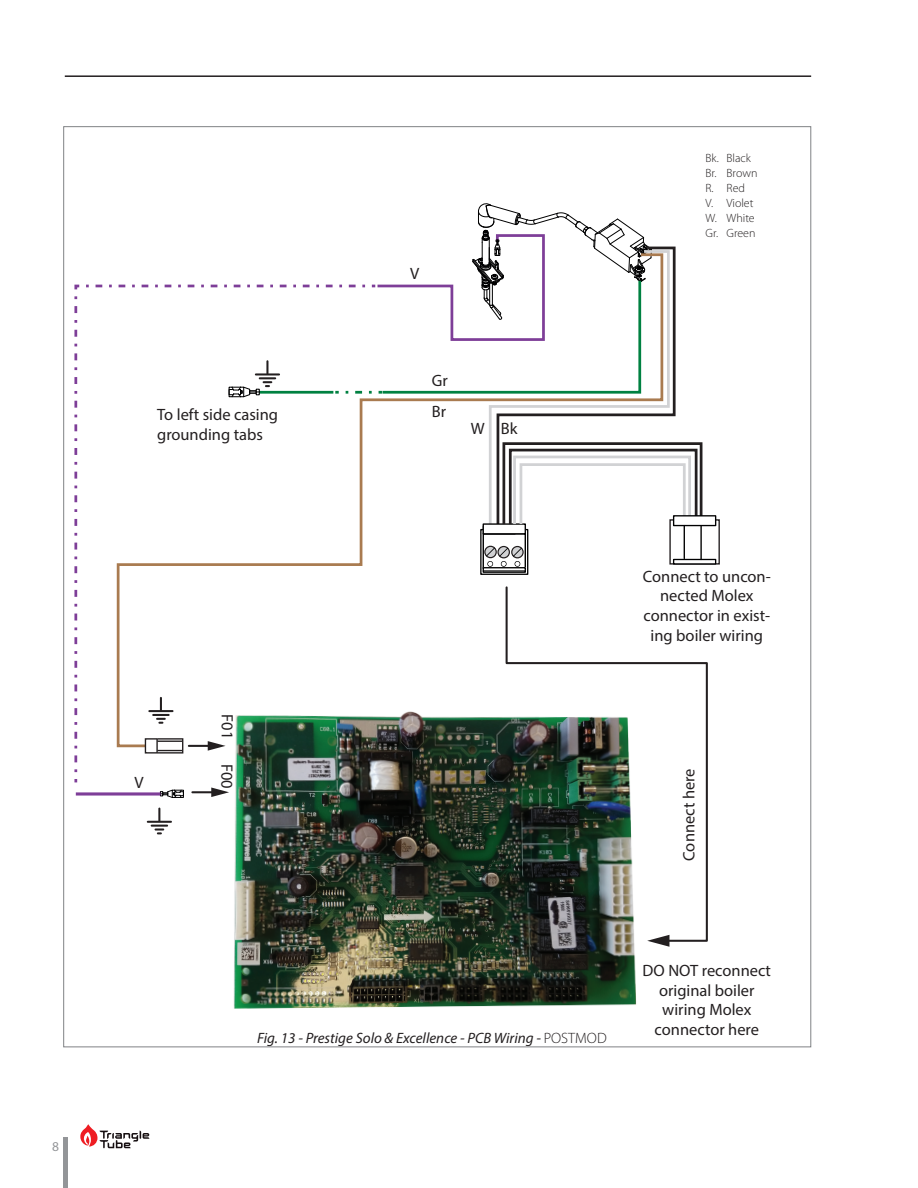
<style>
.page{position:relative;width:918px;height:1188px;background:#fff}
.page>*{position:absolute;margin:0;border:0;box-sizing:border-box;transform-origin:0 0}
.t1{font:16.5px/19.8px "Myriad Pro";color:#231f20}
.t2{font:italic 15px "Myriad Pro";color:#231f20}
.t3{font:13.5px "Myriad Pro";color:#939598}
.TEXT-_para_de_base{font:300 12px "Myriad Pro";color:#231f20}
.s1{font-weight:300;font-style:normal}
</style>
<div class="page">
<hr style="left:65px;top:75px;width:746px;height:2px;background:#231f20">
<div style="left:63px;top:1137px;width:5px;height:51px;background:#939598"></div>
<svg style="left:80px;top:1124px;width:69px;height:24px"></svg>
<div style="left:669px;top:519px;width:51px;height:46px;border:1px solid #231f20"></div>
<div style="left:673px;top:559px;width:43px;height:6px;border:1px solid #000001"></div>
<div style="left:674px;top:516px;width:42px;height:10px;background:#fff"></div>
<div style="left:673px;top:515px;width:43px;height:11px;border:1px solid #000001"></div>
<svg style="left:669px;top:662px;width:39px;height:281px"></svg>
<svg style="left:653px;top:935px;width:16px;height:12px"></svg>
<hr style="left:148px;top:821px;width:23px;height:2px;background:#231f20">
<svg style="left:152px;top:809px;width:15px;height:25px"></svg>
<svg style="left:74px;top:203px;width:630px;height:596px"></svg>
<img style="left:220px;top:698px;width:433px;height:311px">
<p class="t3" style="left:52px;top:1139px;width:8px">8</p>
<p class="t1" style="left:157px;top:404px;width:122px">To left side casing grounding tabs</p>
<p class="t1" style="left:410px;top:264px;width:11px">V</p>
<p class="t1" style="left:432px;top:364px;width:18px;line-height:31.3px">Gr<br>Br</p>
<p class="t1" style="left:471px;top:419px;width:48px">W Bk</p>
<p class="TEXT-_para_de_base" style="left:706px;top:151px;width:47px">Bk. Black</p>
<p class="TEXT-_para_de_base" style="left:706px;top:166px;width:53px">Br. Brown</p>
<p class="TEXT-_para_de_base" style="left:706px;top:181px;width:41px">R. Red</p>
<p class="TEXT-_para_de_base" style="left:706px;top:196px;width:49px">V. Violet</p>
<p class="TEXT-_para_de_base" style="left:706px;top:211px;width:51px">W. White</p>
<p class="TEXT-_para_de_base" style="left:706px;top:226px;width:51px">Gr. Green</p>
<p class="t1" style="left:134px;top:772px;width:11px">V</p>
<p class="t1" style="left:237px;top:714px;width:26px;rotate:90deg">F01</p>
<p class="t1" style="left:237px;top:764px;width:26px;rotate:90deg">F00</p>
<p class="t1" style="left:643px;top:566px;width:129px;text-align:center">Connect to uncon&shy;nected Molex connector in exist&shy;ing boiler wiring</p>
<p class="t1" style="left:679px;top:861px;width:94px;rotate:-90deg">Connect here</p>
<p class="t2" style="left:257px;top:1029px;width:351px">Fig. 13 - Prestige Solo &amp; Excellence - PCB Wiring - <span class="s1">POSTMOD</span></p>
<p class="t1" style="left:643px;top:960px;width:130px;text-align:center">DO NOT reconnect original boiler wiring Molex connector here</p>
</div>
